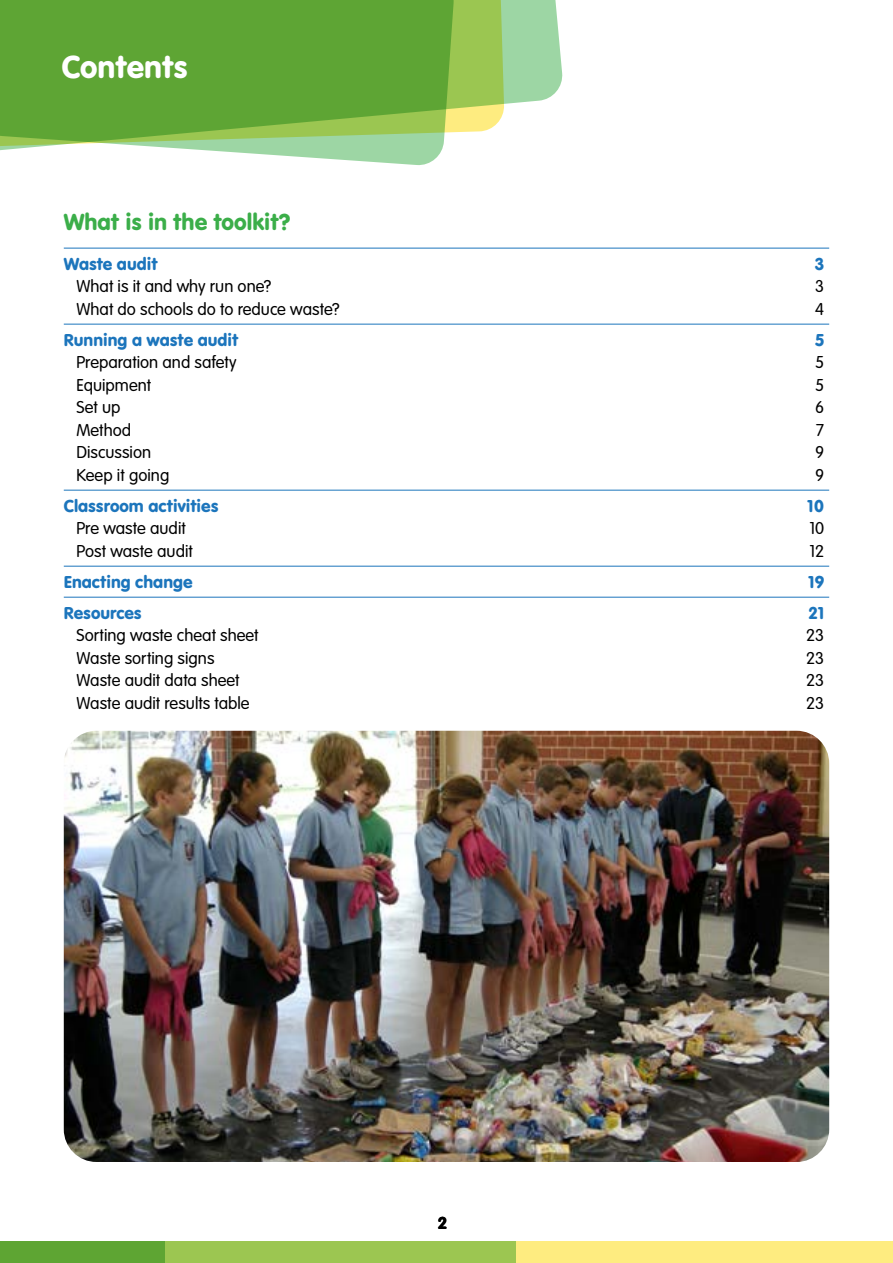
<style>
.page{position:relative;width:893px;height:1263px;background:#fff}
.page>*{position:absolute;margin:0;border:0;box-sizing:border-box;transform-origin:0 0}
.t1{font:33px "VAG Rundschrift D";color:#fff}
.t2{font:24px "VAG Rundschrift D";color:#3bae49}
.t3{font:300 18px "VAG Rundschrift D";color:#000}
.t4{font:18px "VAG Rundschrift D";color:#1c75bc}
.t5{font:18px "VAG Rundschrift D";color:#000}
</style>
<div class="page">
<div style="left:0;top:1242px;width:893px;height:21px;background:#feec80"></div>
<div style="left:0;top:1242px;width:516px;height:21px;background:#9cc651"></div>
<div style="left:0;top:1242px;width:165px;height:21px;background:#5ea533"></div>
<svg style="left:504px;top:0;width:59px;height:104px;background:#a6daad"></svg>
<svg style="left:0;top:147px;width:443px;height:18px"></svg>
<svg style="left:0;top:0;width:504px;height:147px;background:#6eae40"></svg>
<hr style="left:64px;top:248px;width:765px;height:1px;background:#1c75bc">
<hr style="left:64px;top:324px;width:765px;height:1px;background:#1c75bc">
<hr style="left:64px;top:490px;width:765px;height:1px;background:#1c75bc">
<hr style="left:64px;top:566px;width:765px;height:1px;background:#1c75bc">
<hr style="left:64px;top:597px;width:765px;height:1px;background:#1c75bc">
<img style="left:64px;top:731px;width:765px;height:431px">
<h1 class="t1" style="left:62px;top:48px;width:127px">Contents</h1>
<h2 class="t2" style="left:64px;top:208px;width:228px">What is in the toolkit?</h2>
<p class="t4" style="left:64px;top:253px;width:96px">Waste audit</p>
<p class="t4" style="left:814px;top:253px;width:11px">3</p>
<p class="t3" style="left:77px;top:277px;width:196px">What is it and why run one?</p>
<p class="t3" style="left:815px;top:277px;width:11px">3</p>
<p class="t3" style="left:77px;top:299px;width:264px">What do schools do to reduce waste?</p>
<p class="t3" style="left:815px;top:299px;width:11px">4</p>
<p class="t4" style="left:64px;top:329px;width:176px">Running a waste audit</p>
<p class="t4" style="left:815px;top:329px;width:11px">5</p>
<p class="t3" style="left:77px;top:353px;width:162px">Preparation and safety</p>
<p class="t3" style="left:815px;top:353px;width:11px">5</p>
<p class="t3" style="left:77px;top:375px;width:76px">Equipment</p>
<p class="t3" style="left:815px;top:375px;width:11px">5</p>
<p class="t3" style="left:77px;top:398px;width:45px">Set up</p>
<p class="t3" style="left:815px;top:398px;width:11px">6</p>
<p class="t3" style="left:77px;top:420px;width:56px">Method</p>
<p class="t3" style="left:816px;top:420px;width:10px">7</p>
<p class="t3" style="left:77px;top:443px;width:76px">Discussion</p>
<p class="t3" style="left:815px;top:443px;width:11px">9</p>
<p class="t3" style="left:77px;top:465px;width:94px">Keep it going</p>
<p class="t3" style="left:815px;top:465px;width:11px">9</p>
<p class="t4" style="left:64px;top:495px;width:156px">Classroom activities</p>
<p class="t4" style="left:807px;top:495px;width:18px">10</p>
<p class="t3" style="left:77px;top:519px;width:111px">Pre waste audit</p>
<p class="t3" style="left:809px;top:519px;width:16px">10</p>
<p class="t3" style="left:77px;top:541px;width:118px">Post waste audit</p>
<p class="t3" style="left:809px;top:541px;width:16px">12</p>
<p class="t4" style="left:64px;top:571px;width:130px">Enacting change</p>
<p class="t4" style="left:808px;top:571px;width:17px">19</p>
<p class="t4" style="left:64px;top:602px;width:79px">Resources</p>
<p class="t4" style="left:809px;top:602px;width:17px">21</p>
<p class="t3" style="left:77px;top:625px;width:184px">Sorting waste cheat sheet</p>
<p class="t3" style="left:806px;top:625px;width:20px">23</p>
<p class="t3" style="left:77px;top:648px;width:139px">Waste sorting signs</p>
<p class="t3" style="left:806px;top:648px;width:20px">23</p>
<p class="t3" style="left:77px;top:670px;width:165px">Waste audit data sheet</p>
<p class="t3" style="left:806px;top:670px;width:20px">23</p>
<p class="t3" style="left:77px;top:693px;width:175px">Waste audit results table</p>
<p class="t3" style="left:806px;top:693px;width:20px">23</p>
<p class="t5" style="left:438px;top:1213px;width:11px">2</p>
</div>
